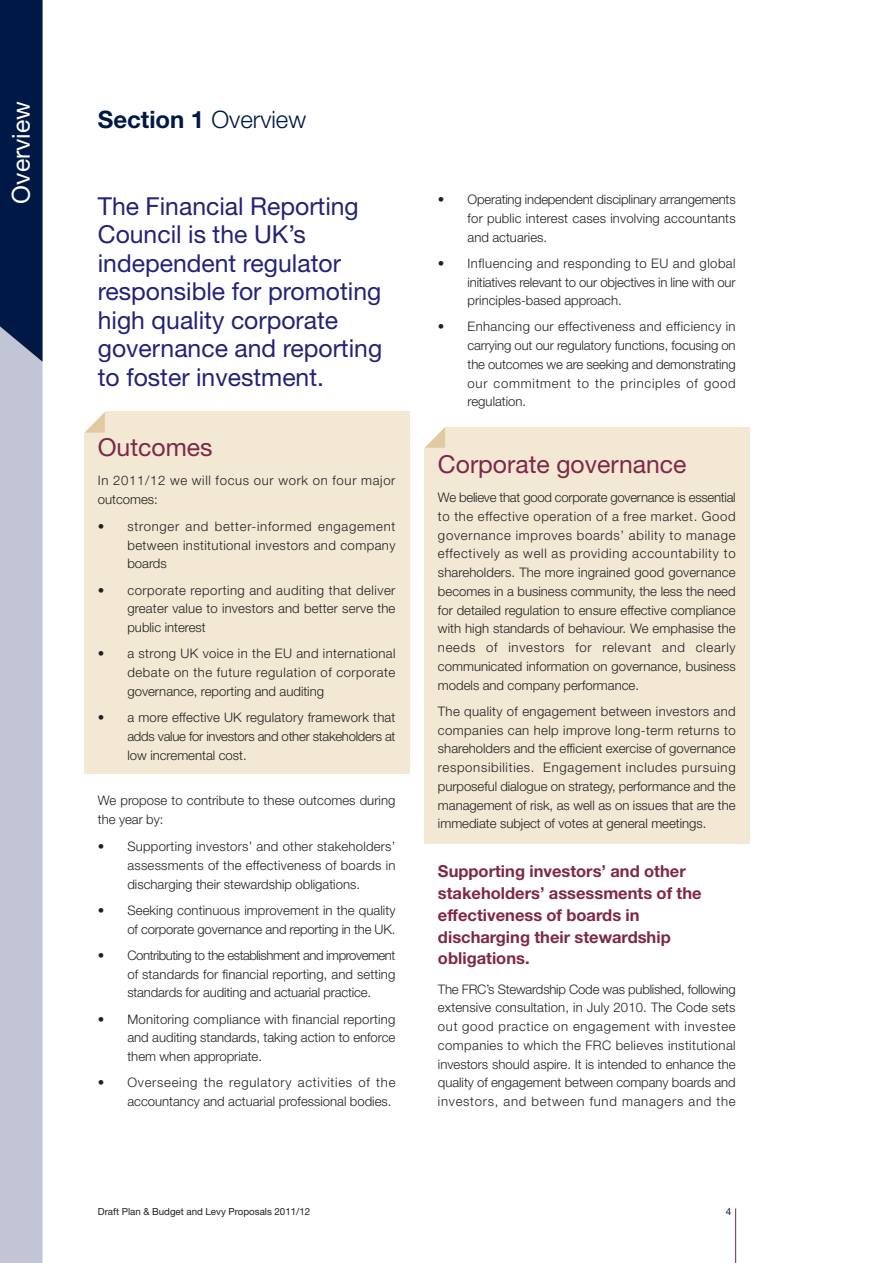
<style>
.page{position:relative;width:893px;height:1263px;background:#fff}
.page>*{position:absolute;margin:0;border:0;box-sizing:border-box;transform-origin:0 0}
.t1{font:24.75px/28.5px "Helvetica Neue";color:#222378}
.t2{font:24.75px "Helvetica Neue";color:#7e2846}
.t3{font:24.75px "Helvetica Neue";color:#fff}
.t4{font:700 24px "Helvetica Neue";color:#001845}
.t5{font:700 16.5px/21.8px "Helvetica Neue";color:#7e2846}
.t6{font:300 13.2px/18.8px "Helvetica Neue";color:#231f20;text-align:justify}
.t7{font:300 13.2px/18.8px "Helvetica Neue";letter-spacing:.05em;color:#231f20}
.t8{font:10.05px "Helvetica Neue";color:#001845}
.t9{font:9.75px "Helvetica Neue";color:#231f20}
.s1{font-weight:300}
</style>
<div class="page">
<div style="left:84px;top:412px;width:326px;height:362px;background:#f2e8d4"></div>
<svg style="left:84px;top:412px;width:21px;height:21px"></svg>
<div style="left:424px;top:427px;width:326px;height:417px;background:#f2e8d4"></div>
<svg style="left:424px;top:427px;width:21px;height:21px"></svg>
<div style="left:0;top:362px;width:43px;height:901px;background:#c2c5d6"></div>
<svg style="left:0;top:0;width:43px;height:362px;background:#0b224d"></svg>
<hr style="left:735px;top:1208px;width:1px;height:55px;background:#7e2846">
<h1 class="t3" style="left:6px;top:204px;width:104px;rotate:-90deg">Overview</h1>
<h2 class="t4" style="left:98px;top:104px;width:210px">Section 1 <span class="s1">Overview</span></h2>
<h1 class="t1" style="left:98px;top:192px;width:286px">The Financial Reporting<br>Council is the UK’s independent regulator responsible for promoting high quality corporate governance and reporting to foster investment.</h1>
<h1 class="t2" style="left:98px;top:432px;width:116px">Outcomes</h1>
<p class="t7" style="left:98px;top:471px;width:299px">In 2011/12 we will focus our work on four major outcomes:</p>
<p class="t6" style="left:127px;top:517px;width:270px;text-indent:-30px">• stronger and better-informed engagement between institutional investors and company boards</p>
<p class="t6" style="left:127px;top:580px;width:270px;text-indent:-30px">• corporate reporting and auditing that deliver greater value to investors and better serve the public interest</p>
<p class="t6" style="left:127px;top:644px;width:270px;text-indent:-30px">• a strong UK voice in the EU and international debate on the future regulation of corporate governance, reporting and auditing</p>
<p class="t6" style="left:127px;top:708px;width:270px;text-indent:-30px">• a more effective UK regulatory framework that adds value for investors and other stakeholders at low incremental cost.</p>
<p class="t6" style="left:98px;top:791px;width:299px">We propose to contribute to these outcomes during the year by:</p>
<p class="t6" style="left:127px;top:837px;width:270px;text-indent:-30px">• Supporting investors’ and other stakeholders’ assessments of the effectiveness of boards in discharging their stewardship obligations.</p>
<p class="t6" style="left:98px;top:901px;width:299px;text-align:right">• Seeking continuous improvement in the quality of corporate governance and reporting in the UK.</p>
<p class="t6" style="left:127px;top:945px;width:270px;text-indent:-30px">• Contributing to the establishment and improvement of standards for financial reporting, and setting standards for auditing and actuarial practice.</p>
<p class="t6" style="left:127px;top:1009px;width:270px;text-indent:-30px">• Monitoring compliance with financial reporting and auditing standards, taking action to enforce them when appropriate.</p>
<p class="t6" style="left:127px;top:1073px;width:270px;text-indent:-30px">• Overseeing the regulatory activities of the accountancy and actuarial professional bodies.</p>
<p class="t6" style="left:468px;top:190px;width:270px;text-indent:-30px">• Operating independent disciplinary arrangements for public interest cases involving accountants and actuaries.</p>
<p class="t6" style="left:468px;top:253px;width:270px;text-indent:-30px">• Influencing and responding to EU and global initiatives relevant to our objectives in line with our principles-based approach.</p>
<p class="t6" style="left:468px;top:317px;width:270px;text-indent:-30px">• Enhancing our effectiveness and efficiency in carrying out our regulatory functions, focusing on the outcomes we are seeking and demonstrating our commitment to the principles of good regulation.</p>
<h1 class="t2" style="left:438px;top:449px;width:250px">Corporate governance</h1>
<p class="t6" style="left:438px;top:488px;width:299px">We believe that good corporate governance is essential to the effective operation of a free market. Good governance improves boards’ ability to manage effectively as well as providing accountability to shareholders. The more ingrained good governance becomes in a business community, the less the need for detailed regulation to ensure effective compliance with high standards of behaviour. We emphasise the needs of investors for relevant and clearly communicated information on governance, business models and company performance.</p>
<p class="t6" style="left:438px;top:701px;width:299px">The quality of engagement between investors and companies can help improve long-term returns to shareholders and the efficient exercise of governance responsibilities. Engagement includes pursuing purposeful dialogue on strategy, performance and the management of risk, as well as on issues that are the immediate subject of votes at general meetings.</p>
<p class="t5" style="left:438px;top:860px;width:265px">Supporting investors’ and other stakeholders’ assessments of the effectiveness of boards in discharging their stewardship obligations.</p>
<p class="t6" style="left:438px;top:979px;width:299px">The FRC’s Stewardship Code was published, following extensive consultation, in July 2010. The Code sets out good practice on engagement with investee companies to which the FRC believes institutional investors should aspire. It is intended to enhance the quality of engagement between company boards and investors, and between fund managers and the</p>
<p class="t9" style="left:98px;top:1206px;width:214px">Draft Plan &amp; Budget and Levy Proposals 2011/12</p>
<p class="t8" style="left:726px;top:1206px;width:7px">4</p>
</div>
